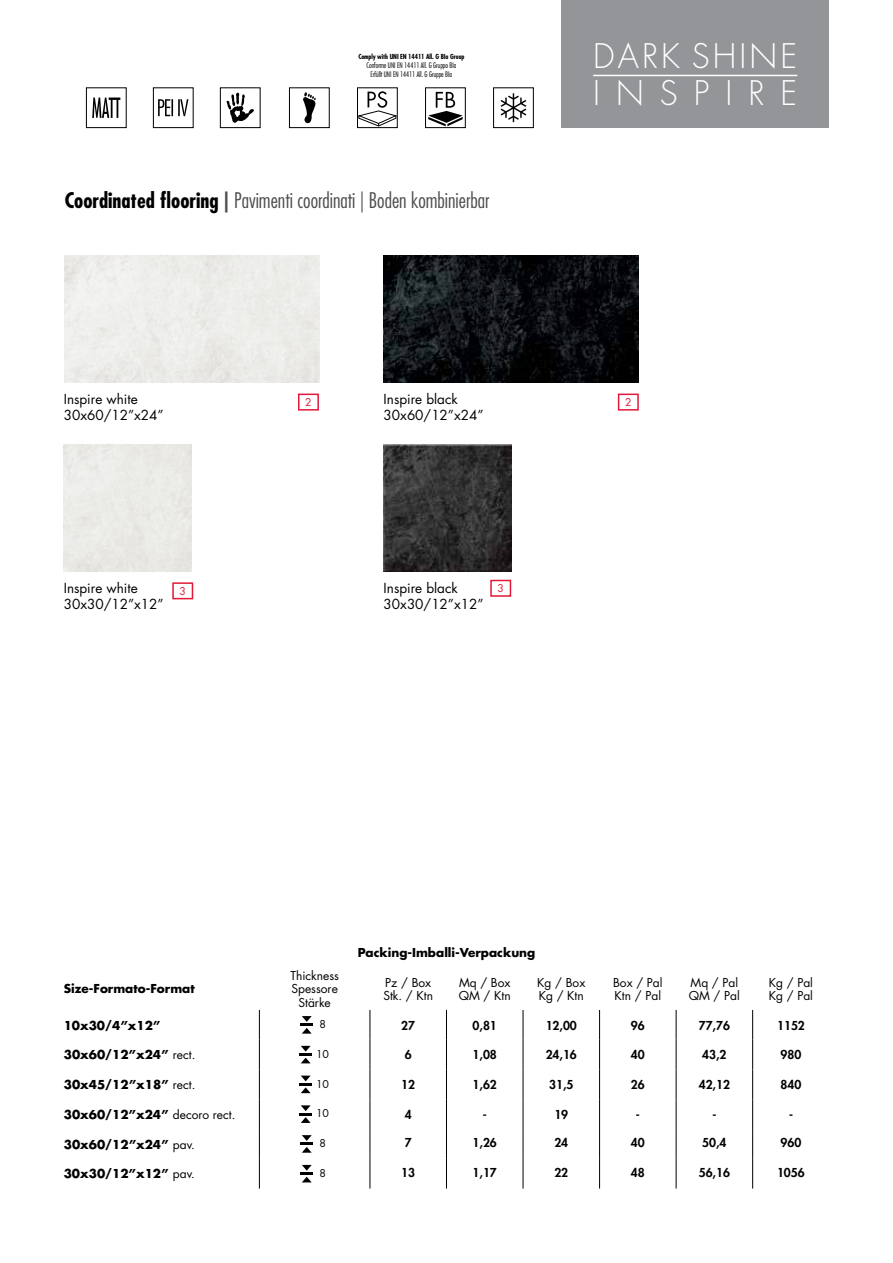
<style>
.page{position:relative;width:893px;height:1263px;background:#fff}
.page>*{position:absolute;margin:0;border:0;box-sizing:border-box;transform-origin:0 0}
.t1{font:300 33px/37.5px "Futura";letter-spacing:.095em;color:#fff}
.t2{font:300 condensed 21px "Futura";color:#4d4d4f}
.t3{font:13.5px/16.2px "Futura";color:#000}
.t4{font:700 12px "Futura";color:#000}
.t5{font:800 12px "Futura";color:#000}
.t6{font:12px/13.5px "Futura";color:#000}
.t7{font:10.5px "Futura";color:#000}
.t8{font:10.5px "Futura";color:#e31837}
.t9{font:300 condensed 7.5px/9px "Futura";letter-spacing:-.01em;color:#000;text-align:center}
.t10{font:700 condensed 6.75px "Futura";letter-spacing:-.01em;color:#000}
.s1{font-weight:700;color:#000}
.s2{font-weight:700}
.s3{font-weight:400}
</style>
<div class="page">
<div style="left:561px;top:0;width:268px;height:128px;background:#939598"></div>
<hr style="left:259px;top:1129px;width:1px;height:30px;background:#000">
<hr style="left:370px;top:1129px;width:1px;height:30px;background:#000">
<hr style="left:446px;top:1129px;width:1px;height:30px;background:#000">
<hr style="left:523px;top:1129px;width:1px;height:30px;background:#000">
<hr style="left:599px;top:1129px;width:1px;height:30px;background:#000">
<hr style="left:676px;top:1129px;width:1px;height:30px;background:#000">
<hr style="left:752px;top:1129px;width:1px;height:30px;background:#000">
<svg style="left:259px;top:1159px;width:1px;height:29px"></svg>
<svg style="left:370px;top:1159px;width:1px;height:29px"></svg>
<svg style="left:446px;top:1159px;width:1px;height:29px"></svg>
<svg style="left:523px;top:1159px;width:1px;height:29px"></svg>
<svg style="left:599px;top:1159px;width:1px;height:29px"></svg>
<svg style="left:676px;top:1159px;width:1px;height:29px"></svg>
<svg style="left:752px;top:1159px;width:1px;height:29px"></svg>
<hr style="left:259px;top:1010px;width:1px;height:30px;background:#000">
<hr style="left:370px;top:1010px;width:1px;height:30px;background:#000">
<hr style="left:446px;top:1010px;width:1px;height:30px;background:#000">
<hr style="left:523px;top:1010px;width:1px;height:30px;background:#000">
<hr style="left:599px;top:1010px;width:1px;height:30px;background:#000">
<hr style="left:676px;top:1010px;width:1px;height:30px;background:#000">
<hr style="left:752px;top:1010px;width:1px;height:30px;background:#000">
<svg style="left:259px;top:1040px;width:1px;height:29px"></svg>
<svg style="left:370px;top:1040px;width:1px;height:29px"></svg>
<svg style="left:446px;top:1040px;width:1px;height:29px"></svg>
<svg style="left:523px;top:1040px;width:1px;height:29px"></svg>
<svg style="left:599px;top:1040px;width:1px;height:29px"></svg>
<svg style="left:676px;top:1040px;width:1px;height:29px"></svg>
<svg style="left:752px;top:1040px;width:1px;height:29px"></svg>
<hr style="left:259px;top:1069px;width:1px;height:30px;background:#000">
<hr style="left:370px;top:1069px;width:1px;height:30px;background:#000">
<hr style="left:446px;top:1069px;width:1px;height:30px;background:#000">
<hr style="left:523px;top:1069px;width:1px;height:30px;background:#000">
<hr style="left:599px;top:1069px;width:1px;height:30px;background:#000">
<hr style="left:676px;top:1069px;width:1px;height:30px;background:#000">
<hr style="left:752px;top:1069px;width:1px;height:30px;background:#000">
<hr style="left:259px;top:1099px;width:1px;height:30px;background:#000">
<hr style="left:370px;top:1099px;width:1px;height:30px;background:#000">
<hr style="left:446px;top:1099px;width:1px;height:30px;background:#000">
<hr style="left:523px;top:1099px;width:1px;height:30px;background:#000">
<hr style="left:599px;top:1099px;width:1px;height:30px;background:#000">
<hr style="left:676px;top:1099px;width:1px;height:30px;background:#000">
<hr style="left:752px;top:1099px;width:1px;height:30px;background:#000">
<svg style="left:300px;top:1016px;width:13px;height:17px"></svg>
<svg style="left:299px;top:1046px;width:13px;height:17px"></svg>
<svg style="left:299px;top:1075px;width:13px;height:18px"></svg>
<svg style="left:299px;top:1105px;width:13px;height:18px"></svg>
<svg style="left:300px;top:1135px;width:13px;height:18px"></svg>
<svg style="left:300px;top:1165px;width:13px;height:17px"></svg>
<div style="left:298px;top:394px;width:21px;height:17px;border:2px solid #e31837"></div>
<div style="left:618px;top:394px;width:21px;height:17px;border:2px solid #e31837"></div>
<img style="left:384px;top:255px;width:255px;height:127px">
<div style="left:172px;top:582px;width:21px;height:17px;border:2px solid #e31837"></div>
<img style="left:384px;top:444px;width:127px;height:128px">
<div style="left:490px;top:580px;width:21px;height:17px;border:2px solid #e31837"></div>
<div style="left:357px;top:88px;width:41px;height:40px;border:1px solid #000"></div>
<svg style="left:358px;top:91px;width:39px;height:35px"></svg>
<div style="left:425px;top:88px;width:41px;height:40px;border:1px solid #000"></div>
<svg style="left:428px;top:92px;width:35px;height:34px"></svg>
<div style="left:493px;top:88px;width:41px;height:40px;border:1px solid #000"></div>
<svg style="left:501px;top:93px;width:25px;height:29px"></svg>
<div style="left:289px;top:88px;width:41px;height:40px;border:1px solid #000"></div>
<svg style="left:303px;top:92px;width:13px;height:32px"></svg>
<div style="left:220px;top:88px;width:40px;height:40px;border:1px solid #000"></div>
<svg style="left:226px;top:93px;width:28px;height:30px"></svg>
<div style="left:153px;top:88px;width:40px;height:40px;border:1px solid #000"></div>
<svg style="left:158px;top:99px;width:30px;height:17px"></svg>
<hr style="left:593px;top:75px;width:204px;height:1px;background:#fff">
<div style="left:86px;top:88px;width:41px;height:40px;border:1px solid #000"></div>
<svg style="left:92px;top:98px;width:28px;height:20px"></svg>
<p class="t10" style="left:358px;top:52px;width:107px">Comply with UNI EN 14411 All. G BIa Group</p>
<p class="t9" style="left:366px;top:61px;width:91px">Conforme UNI EN 14411 All. G Gruppo BIa<br>Erfüllt UNI EN 14411 All. G Gruppe BIa</p>
<h2 class="t2" style="left:65px;top:188px;width:426px"><span class="s1">Coordinated flooring</span> <span class="s2">|</span> Pavimenti coordinati | Boden kombinierbar</h2>
<h1 class="t1" style="left:593px;top:38px;width:206px">DARK SHINE<br>INS</h1>
<h1 class="t1" style="left:694px;top:75px;width:55px">P IRE</h1>
<p class="t3" style="left:64px;top:391px;width:102px">Inspire white<br>30x60/12”x24”</p>
<p class="t8" style="left:305px;top:395px;width:8px">2</p>
<p class="t3" style="left:384px;top:391px;width:102px">Inspire black<br>30x60/12”x24”</p>
<p class="t8" style="left:625px;top:395px;width:8px">2</p>
<p class="t3" style="left:64px;top:580px;width:102px">Inspire white<br>30x30/12”x12”</p>
<p class="t8" style="left:180px;top:584px;width:8px">3</p>
<p class="t3" style="left:384px;top:580px;width:102px">Inspire black<br>30x30/12”x12”</p>
<p class="t8" style="left:497px;top:581px;width:8px">3</p>
<p class="t4" style="left:64px;top:981px;width:132px">Size-Formato-Format</p>
<p class="t4" style="left:358px;top:945px;width:179px">Packing-Imballi-Verpackung</p>
<p class="t6" style="left:290px;top:969px;width:50px;text-align:center">Thickness<br>Spessore<br>Stärke</p>
<p class="t6" style="left:383px;top:975px;width:51px">Pz / Box<br>Stk. / Ktn</p>
<p class="t6" style="left:459px;top:975px;width:53px">Mq / Box<br>Qm / Ktn</p>
<p class="t6" style="left:537px;top:975px;width:50px">Kg / Box<br>Kg / Ktn</p>
<p class="t6" style="left:613px;top:975px;width:51px">Box / Pal<br>Ktn / Pal</p>
<p class="t6" style="left:689px;top:975px;width:53px">Mq / Pal<br>QM / Pal</p>
<p class="t6" style="left:769px;top:975px;width:46px">Kg / Pal<br>Kg / Pal</p>
<p class="t4" style="left:64px;top:1017px;width:98px">10x30/4”x12”</p>
<p class="t7" style="left:319px;top:1017px;width:8px">8</p>
<p class="t5" style="left:401px;top:1017px;width:15px">27</p>
<p class="t5" style="left:473px;top:1017px;width:26px">0,81</p>
<p class="t5" style="left:546px;top:1017px;width:33px">12,00</p>
<p class="t5" style="left:631px;top:1017px;width:15px">96</p>
<p class="t5" style="left:699px;top:1017px;width:33px">77,76</p>
<p class="t5" style="left:777px;top:1017px;width:29px">1152</p>
<p class="t4" style="left:64px;top:1047px;width:133px">30x60/12”x24” <span class="s3">rect.</span></p>
<p class="t7" style="left:316px;top:1047px;width:14px">10</p>
<p class="t5" style="left:405px;top:1047px;width:8px">6</p>
<p class="t5" style="left:473px;top:1047px;width:26px">1,08</p>
<p class="t5" style="left:546px;top:1047px;width:33px">24,16</p>
<p class="t5" style="left:631px;top:1047px;width:15px">40</p>
<p class="t5" style="left:702px;top:1047px;width:26px">43,2</p>
<p class="t5" style="left:781px;top:1047px;width:22px">980</p>
<p class="t4" style="left:64px;top:1077px;width:133px">30x45/12”x18” <span class="s3">rect.</span></p>
<p class="t7" style="left:316px;top:1077px;width:14px">10</p>
<p class="t5" style="left:401px;top:1077px;width:15px">12</p>
<p class="t5" style="left:473px;top:1077px;width:26px">1,62</p>
<p class="t5" style="left:549px;top:1077px;width:26px">31,5</p>
<p class="t5" style="left:631px;top:1077px;width:15px">26</p>
<p class="t5" style="left:699px;top:1077px;width:33px">42,12</p>
<p class="t5" style="left:781px;top:1077px;width:22px">840</p>
<p class="t4" style="left:64px;top:1106px;width:173px">30x60/12”x24” <span class="s3">decoro rect.</span></p>
<p class="t7" style="left:316px;top:1107px;width:14px">10</p>
<p class="t5" style="left:405px;top:1107px;width:8px">4</p>
<p class="t5" style="left:483px;top:1107px;width:5px">-</p>
<p class="t5" style="left:554px;top:1107px;width:15px">19</p>
<p class="t5" style="left:636px;top:1107px;width:5px">-</p>
<p class="t5" style="left:712px;top:1107px;width:5px">-</p>
<p class="t5" style="left:789px;top:1107px;width:5px">-</p>
<p class="t4" style="left:64px;top:1136px;width:133px">30x60/12”x24” <span class="s3">pav.</span></p>
<p class="t7" style="left:319px;top:1136px;width:8px">8</p>
<p class="t5" style="left:405px;top:1135px;width:8px">7</p>
<p class="t5" style="left:473px;top:1135px;width:26px">1,26</p>
<p class="t5" style="left:554px;top:1135px;width:15px">24</p>
<p class="t5" style="left:631px;top:1135px;width:15px">40</p>
<p class="t5" style="left:702px;top:1135px;width:26px">50,4</p>
<p class="t5" style="left:780px;top:1135px;width:22px">960</p>
<p class="t4" style="left:64px;top:1166px;width:133px">30x30/12”x12” <span class="s3">pav.</span></p>
<p class="t7" style="left:319px;top:1166px;width:8px">8</p>
<p class="t5" style="left:401px;top:1165px;width:15px">13</p>
<p class="t5" style="left:473px;top:1165px;width:26px">1,17</p>
<p class="t5" style="left:554px;top:1165px;width:15px">22</p>
<p class="t5" style="left:631px;top:1165px;width:15px">48</p>
<p class="t5" style="left:699px;top:1165px;width:33px">56,16</p>
<p class="t5" style="left:777px;top:1165px;width:29px">1056</p>
</div>
